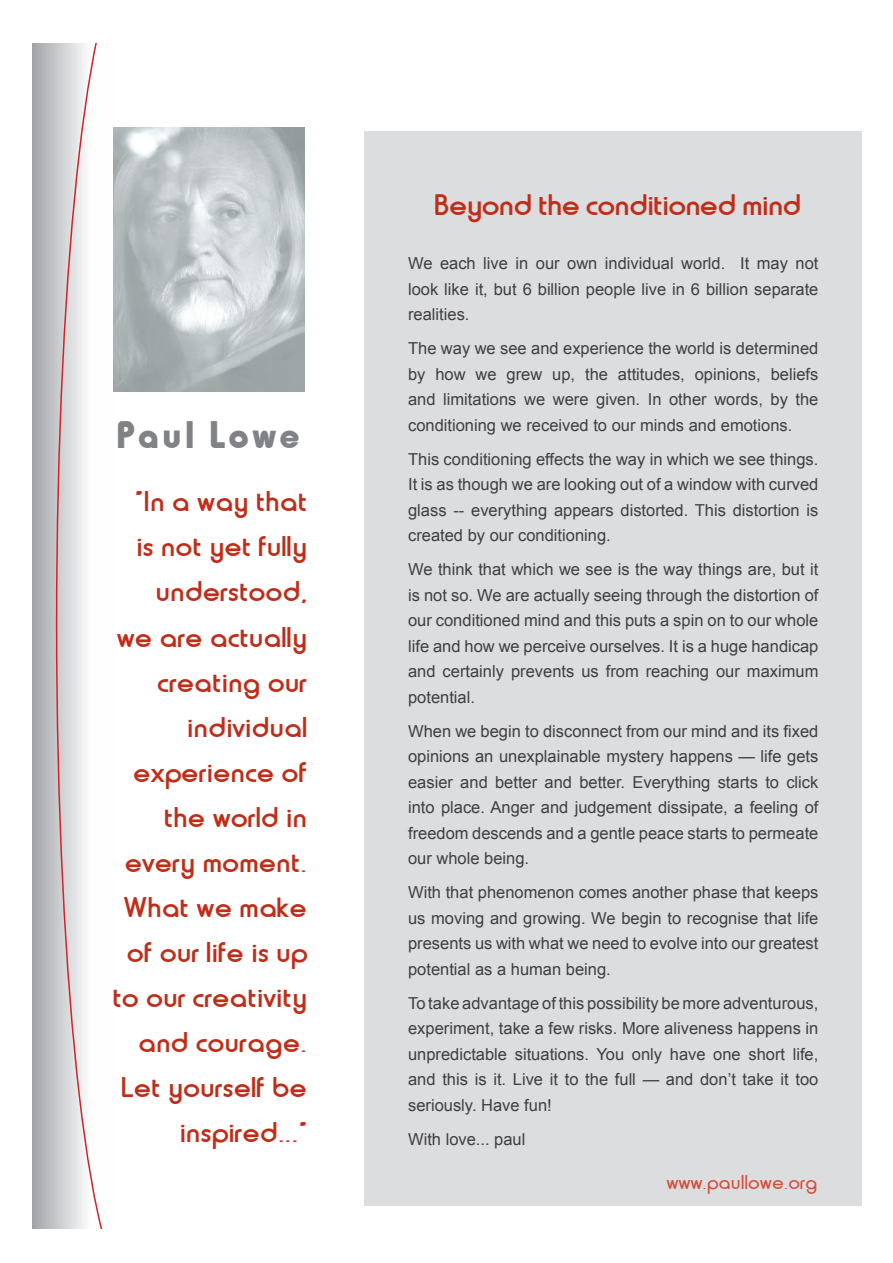
<style>
.page{position:relative;width:893px;height:1263px;background:#fff}
.page>*{position:absolute;margin:0;border:0;box-sizing:border-box;transform-origin:0 0}
.t1{font:46.5px "Conclave Black SSK Bold";letter-spacing:.05em;color:#808285}
.t2{font:36px "Conclave SSK Bold";letter-spacing:-.025em;color:#c02d19}
.t3{font:34.5px/45px "Conclave SSK Bold";letter-spacing:-.005em;color:#c02d19;text-align:right}
.t4{font:24px "Conclave SSK";color:#d64c3a}
.t5{font:16.5px/25.5px "Arial";color:#3f3f40;text-align:justify}
</style>
<div class="page">
<svg style="left:32px;top:43px;width:24px;height:1186px;background:#b3b4b8"></svg>
<div style="left:364px;top:131px;width:497px;height:1074px;background:#dcdddf"></div>
<svg style="left:56px;top:43px;width:60px;height:1186px"></svg>
<img style="left:114px;top:128px;width:191px;height:263px">
<h1 class="t1" style="left:117px;top:420px;width:184px">Paul Lowe</h1>
<h3 class="t3" style="left:113px;top:482px;width:196px">“In a way that is not yet fully understood, we are actually creating our individual experience of the world in every moment.<br>What we make of our life is up to our creativity and courage.<br>Let yourself be inspired...”</h3>
<h2 class="t2" style="left:434px;top:193px;width:369px">Beyond the conditioned mind</h2>
<p class="t5" style="left:408px;top:251px;width:412px">We each live in our own individual world. It may not look like it, but 6 billion people live in 6 billion separate realities.</p>
<p class="t5" style="left:408px;top:336px;width:412px">The way we see and experience the world is determined by how we grew up, the attitudes, opinions, beliefs and limitations we were given. In other words, by the conditioning we received to our minds and emotions.</p>
<p class="t5" style="left:408px;top:446px;width:412px">This conditioning effects the way in which we see things.<br>It is as though we are looking out of a window with curved glass -- everything appears distorted. This distortion is created by our conditioning.</p>
<p class="t5" style="left:408px;top:557px;width:412px">We think that which we see is the way things are, but it is not so. We are actually seeing through the distortion of our conditioned mind and this puts a spin on to our whole life and how we perceive ourselves. It is a huge handicap and certainly prevents us from reaching our maximum potential.</p>
<p class="t5" style="left:408px;top:718px;width:412px">When we begin to disconnect from our mind and its fixed opinions an unexplainable mystery happens — life gets easier and better and better. Everything starts to click into place. Anger and judgement dissipate, a feeling of freedom descends and a gentle peace starts to permeate our whole being.</p>
<p class="t5" style="left:408px;top:880px;width:412px">With that phenomenon comes another phase that keeps us moving and growing. We begin to recognise that life presents us with what we need to evolve into our greatest potential as a human being.</p>
<p class="t5" style="left:408px;top:990px;width:412px">To take advantage of this possibility be more adventurous, experiment, take a few risks. More aliveness happens in unpredictable situations. You only have one short life, and this is it. Live it to the full — and don’t take it too seriously. Have fun!</p>
<p class="t5" style="left:408px;top:1126px;width:119px">With love... paul</p>
<h3 class="t4" style="left:666px;top:1174px;width:153px">www.paullowe.org</h3>
</div>
